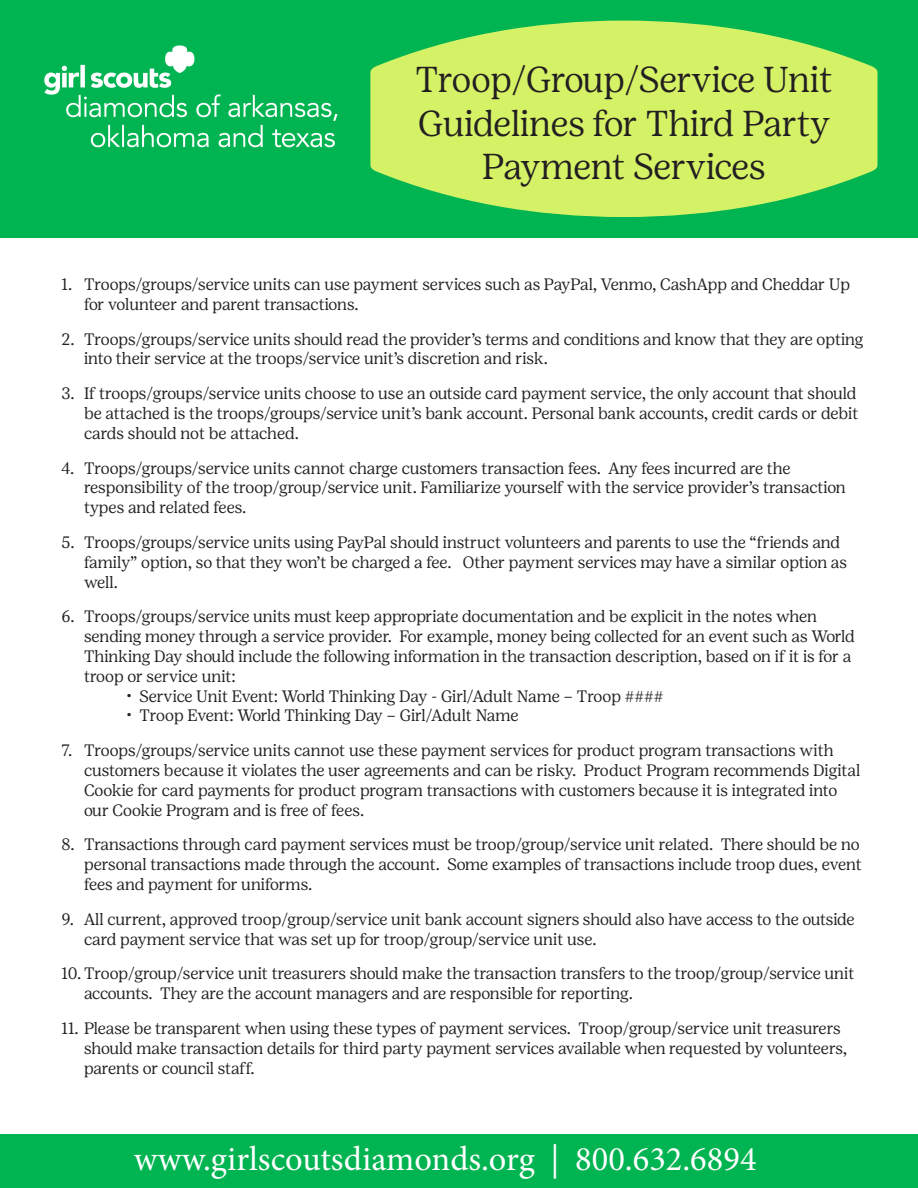
<style>
.page{position:relative;width:918px;height:1188px;background:#fff}
.page>*{position:absolute;margin:0;border:0;box-sizing:border-box;transform-origin:0 0}
.t1{font:300 36px/43.2px "Girl Scout Display";color:#231f20;text-align:center}
.t2{font:34.5px "Minion Pro";color:#fff}
.t3{font:300 16.5px/19.8px "Girl Scout Display";color:#231f20}
</style>
<div class="page">
<div style="left:0;top:0;width:918px;height:238px;background:#00b451"></div>
<img style="left:44px;top:45px;width:294px;height:103px">
<svg style="left:370px;top:21px;width:508px;height:196px;fill:#d5f267"></svg>
<div style="left:0;top:1134px;width:918px;height:54px;background:#00b451"></div>
<p class="t1" style="left:415px;top:58px;width:419px">Troop/Group/Service Unit<br>Guidelines for Third Party<br>Payment Services</p>
<p class="t3" style="left:84px;top:274px;width:767px;text-indent:-22px">1. Troops/groups/service units can use payment services such as PayPal, Venmo, CashApp and Cheddar Up for volunteer and parent transactions.</p>
<p class="t3" style="left:84px;top:329px;width:781px;text-indent:-22px">2. Troops/groups/service units should read the provider’s terms and conditions and know that they are opting into their service at the troops/service unit’s discretion and risk.</p>
<p class="t3" style="left:84px;top:384px;width:776px;text-indent:-22px">3. If troops/groups/service units choose to use an outside card payment service, the only account that should be attached is the troops/groups/service unit’s bank account. Personal bank accounts, credit cards or debit cards should not be attached.</p>
<p class="t3" style="left:84px;top:458px;width:763px;text-indent:-22px">4. Troops/groups/service units cannot charge customers transaction fees. Any fees incurred are the responsibility of the troop/group/service unit. Familiarize yourself with the service provider’s transaction types and related fees.</p>
<p class="t3" style="left:84px;top:532px;width:765px;text-indent:-22px">5. Troops/groups/service units using PayPal should instruct volunteers and parents to use the “friends and family” option, so that they won’t be charged a fee. Other payment services may have a similar option as well.</p>
<p class="t3" style="left:84px;top:607px;width:772px;text-indent:-22px">6. Troops/groups/service units must keep appropriate documentation and be explicit in the notes when sending money through a service provider. For example, money being collected for an event such as World Thinking Day should include the following information in the transaction description, based on if it is for a troop or service unit:</p>
<p class="t3" style="left:126px;top:686px;width:539px">• Service Unit Event: World Thinking Day - Girl/Adult Name – Troop ####</p>
<p class="t3" style="left:126px;top:706px;width:394px">• Troop Event: World Thinking Day – Girl/Adult Name</p>
<p class="t3" style="left:84px;top:741px;width:778px;text-indent:-22px">7. Troops/groups/service units cannot use these payment services for product program transactions with customers because it violates the user agreements and can be risky. Product Program recommends Digital Cookie for card payments for product program transactions with customers because it is integrated into our Cookie Program and is free of fees.</p>
<p class="t3" style="left:84px;top:835px;width:779px;text-indent:-22px">8. Transactions through card payment services must be troop/group/service unit related. There should be no personal transactions made through the account. Some examples of transactions include troop dues, event fees and payment for uniforms.</p>
<p class="t3" style="left:84px;top:909px;width:772px;text-indent:-22px">9. All current, approved troop/group/service unit bank account signers should also have access to the outside card payment service that was set up for troop/group/service unit use.</p>
<p class="t3" style="left:84px;top:964px;width:772px;text-indent:-22px">10.Troop/group/service unit treasurers should make the transaction transfers to the troop/group/service unit accounts. They are the account managers and are responsible for reporting.</p>
<p class="t3" style="left:84px;top:1018px;width:765px;text-indent:-22px">11. Please be transparent when using these types of payment services. Troop/group/service unit treasurers should make transaction details for third party payment services available when requested by volunteers, parents or council staff.</p>
<p class="t2" style="left:134px;top:1135px;width:624px">www.girlscoutsdiamonds.org | 800.632.6894</p>
</div>
